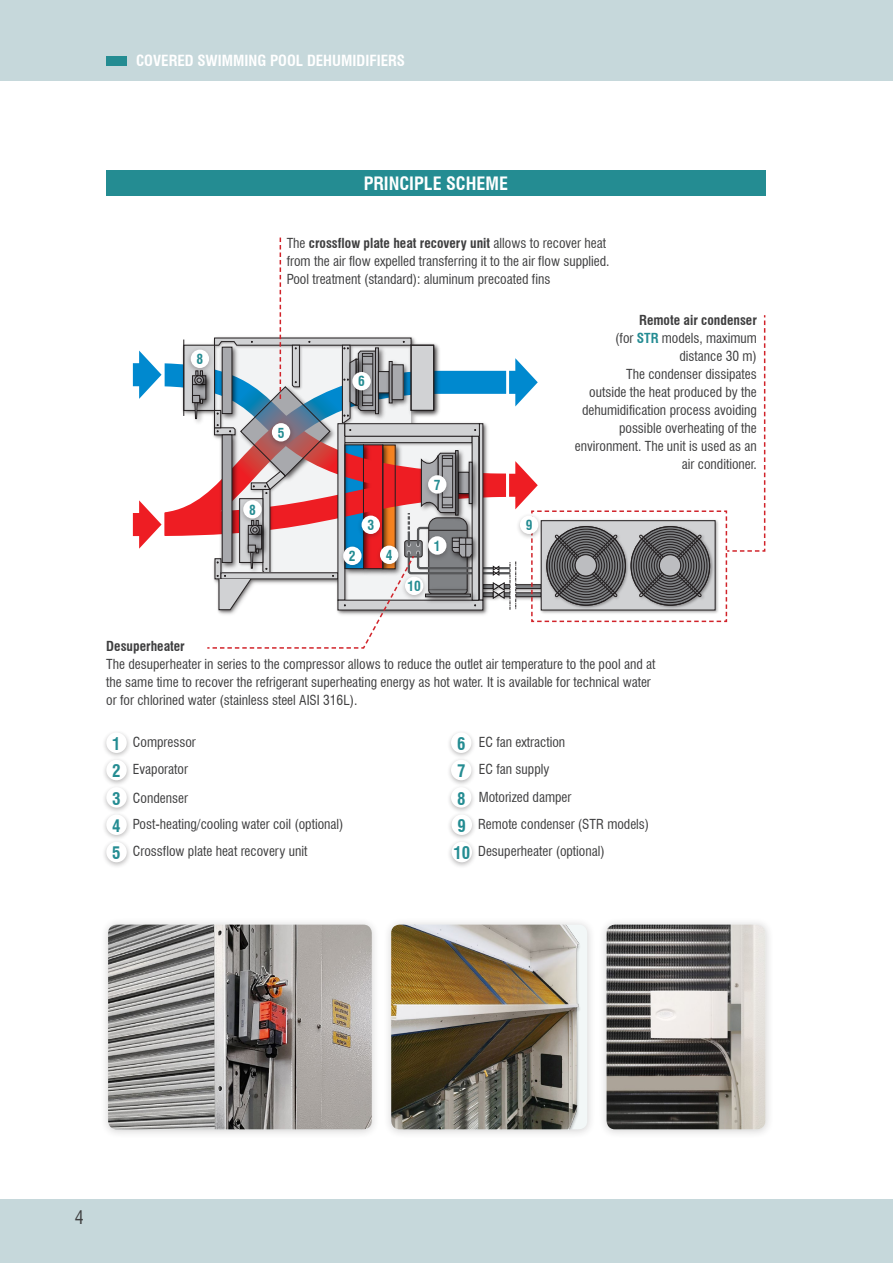
<style>
.page{position:relative;width:893px;height:1263px;background:#fff}
.page>*{position:absolute;margin:0;border:0;box-sizing:border-box;transform-origin:0 0}
.t1{font:700 condensed 18px "Swiss 721 BT";color:#fff}
.t2{font:condensed 18px "Swiss 721 BT";color:#3e3e3f}
.t3{font:700 condensed 16.95px "Swiss 721 BT";color:#248c92}
.t4{font:700 condensed 15px "Swiss 721 BT";color:#fff}
.t5{font:condensed 13.5px/18px "Swiss 721 BT";color:#3e3e3f;text-align:right}
.t6{font:700 condensed 13.5px "Swiss 721 BT";color:#3e3e3f}
.t7{font:700 condensed 13.5px "Swiss 721 BT";color:#248c92}
.s1{font-weight:700}
.s2{font-weight:700;color:#248c93}
</style>
<div class="page">
<div style="left:0;top:0;width:893px;height:81px;background:#c6d8db"></div>
<div style="left:106px;top:56px;width:21px;height:9px;background:#248c92"></div>
<div style="left:0;top:1199px;width:893px;height:64px;background:#c6d8db"></div>
<div style="left:100px;top:917px;width:280px;height:222px;background:#231f20;opacity:.2"></div>
<img style="left:108px;top:924px;width:264px;height:205px">
<div style="left:383px;top:917px;width:212px;height:222px;background:#231f20;opacity:.2"></div>
<img style="left:391px;top:924px;width:196px;height:205px">
<div style="left:598px;top:917px;width:176px;height:222px;background:#231f20;opacity:.2"></div>
<img style="left:607px;top:924px;width:158px;height:205px">
<svg style="left:133px;top:238px;width:633px;height:411px"></svg>
<div style="left:239px;top:497px;width:27px;height:28px;background:#231f20;opacity:.3"></div>
<div style="left:243px;top:500px;width:19px;height:18px;background:#fff;border-radius:50%"></div>
<div style="left:106px;top:170px;width:659px;height:25px;background:#248c92"></div>
<div style="left:102px;top:729px;width:29px;height:30px;background:#231f20;opacity:.3"></div>
<div style="left:106px;top:732px;width:21px;height:21px;background:#fff;border-radius:50%"></div>
<div style="left:102px;top:784px;width:29px;height:30px;background:#231f20;opacity:.3"></div>
<div style="left:106px;top:787px;width:21px;height:21px;background:#fff;border-radius:50%"></div>
<div style="left:102px;top:839px;width:29px;height:30px;background:#231f20;opacity:.3"></div>
<div style="left:106px;top:842px;width:21px;height:20px;background:#fff;border-radius:50%"></div>
<div style="left:102px;top:757px;width:29px;height:30px;background:#231f20;opacity:.3"></div>
<div style="left:106px;top:760px;width:21px;height:20px;background:#fff;border-radius:50%"></div>
<div style="left:102px;top:811px;width:29px;height:30px;background:#231f20;opacity:.3"></div>
<div style="left:106px;top:814px;width:21px;height:21px;background:#fff;border-radius:50%"></div>
<div style="left:446px;top:757px;width:30px;height:30px;background:#231f20;opacity:.3"></div>
<div style="left:451px;top:760px;width:20px;height:20px;background:#fff;border-radius:50%"></div>
<div style="left:446px;top:729px;width:30px;height:30px;background:#231f20;opacity:.3"></div>
<div style="left:451px;top:732px;width:20px;height:21px;background:#fff;border-radius:50%"></div>
<div style="left:446px;top:784px;width:30px;height:30px;background:#231f20;opacity:.3"></div>
<div style="left:451px;top:787px;width:20px;height:21px;background:#fff;border-radius:50%"></div>
<div style="left:447px;top:811px;width:30px;height:30px;background:#231f20;opacity:.3"></div>
<div style="left:452px;top:814px;width:20px;height:21px;background:#fff;border-radius:50%"></div>
<div style="left:447px;top:839px;width:30px;height:30px;background:#231f20;opacity:.3"></div>
<div style="left:452px;top:842px;width:20px;height:20px;background:#fff;border-radius:50%"></div>
<p class="t4" style="left:136px;top:51px;width:270px">COVERED SWIMMING POOL DEHUMIDIFIERS</p>
<p class="t1" style="left:364px;top:172px;width:146px">PRINCIPLE SCHEME</p>
<p class="t7" style="left:197px;top:351px;width:8px">8</p>
<p class="t7" style="left:249px;top:501px;width:8px">8</p>
<p class="t5" style="left:287px;top:234px;width:324px;text-align:left">The <span class="s1">crossflow plate heat recovery unit</span> allows to recover heat from the air flow expelled transferring it to the air flow supplied.</p>
<p class="t5" style="left:287px;top:270px;width:265px">Pool treatment (standard): aluminum precoated fins</p>
<p class="t7" style="left:278px;top:424px;width:8px">5</p>
<p class="t7" style="left:358px;top:373px;width:8px">6</p>
<p class="t7" style="left:349px;top:548px;width:8px">2</p>
<p class="t7" style="left:367px;top:517px;width:8px">3</p>
<p class="t7" style="left:386px;top:547px;width:8px">4</p>
<p class="t7" style="left:434px;top:477px;width:8px">7</p>
<p class="t7" style="left:407px;top:578px;width:15px">10</p>
<p class="t7" style="left:434px;top:538px;width:8px">1</p>
<p class="t7" style="left:526px;top:517px;width:8px">9</p>
<p class="t6" style="left:639px;top:312px;width:119px">Remote air condenser</p>
<p class="t5" style="left:615px;top:329px;width:143px">(for <span class="s2">STR</span> models, maximum distance 30 m)</p>
<p class="t5" style="left:575px;top:365px;width:184px">The condenser dissipates<br>outside the heat produced by the dehumidification process avoiding possible overheating of the environment. The unit is used as an air conditioner.</p>
<p class="t6" style="left:106px;top:638px;width:80px">Desuperheater</p>
<p class="t5" style="left:106px;top:655px;width:551px;text-align:left">The desuperheater in series to the compressor allows to reduce the outlet air temperature to the pool and at the same time to recover the refrigerant superheating energy as hot water. It is available for technical water or for chlorined water (stainless steel AISI 316L).</p>
<p class="t3" style="left:112px;top:734px;width:10px">1</p>
<p class="t3" style="left:112px;top:761px;width:10px">2</p>
<p class="t5" style="left:133px;top:733px;width:64px">Compressor</p>
<p class="t5" style="left:133px;top:760px;width:57px">Evaporator</p>
<p class="t3" style="left:457px;top:734px;width:10px">6</p>
<p class="t5" style="left:479px;top:733px;width:88px">EC fan extraction</p>
<p class="t3" style="left:457px;top:761px;width:10px">7</p>
<p class="t5" style="left:479px;top:760px;width:72px">EC fan supply</p>
<p class="t3" style="left:457px;top:788px;width:10px">8</p>
<p class="t5" style="left:479px;top:788px;width:94px">Motorized damper</p>
<p class="t3" style="left:458px;top:816px;width:10px">9</p>
<p class="t3" style="left:112px;top:788px;width:10px">3</p>
<p class="t5" style="left:133px;top:789px;width:57px">Condenser</p>
<p class="t5" style="left:133px;top:815px;width:212px">Post-heating/cooling water coil (optional)</p>
<p class="t5" style="left:478px;top:815px;width:173px">Remote condenser (STR models)</p>
<p class="t5" style="left:478px;top:842px;width:128px">Desuperheater (optional)</p>
<p class="t3" style="left:112px;top:816px;width:10px">4</p>
<p class="t3" style="left:112px;top:843px;width:10px">5</p>
<p class="t5" style="left:133px;top:842px;width:176px">Crossflow plate heat recovery unit</p>
<p class="t3" style="left:453px;top:843px;width:18px">10</p>
<h1 class="t2" style="left:75px;top:1207px;width:10px">4</h1>
</div>
